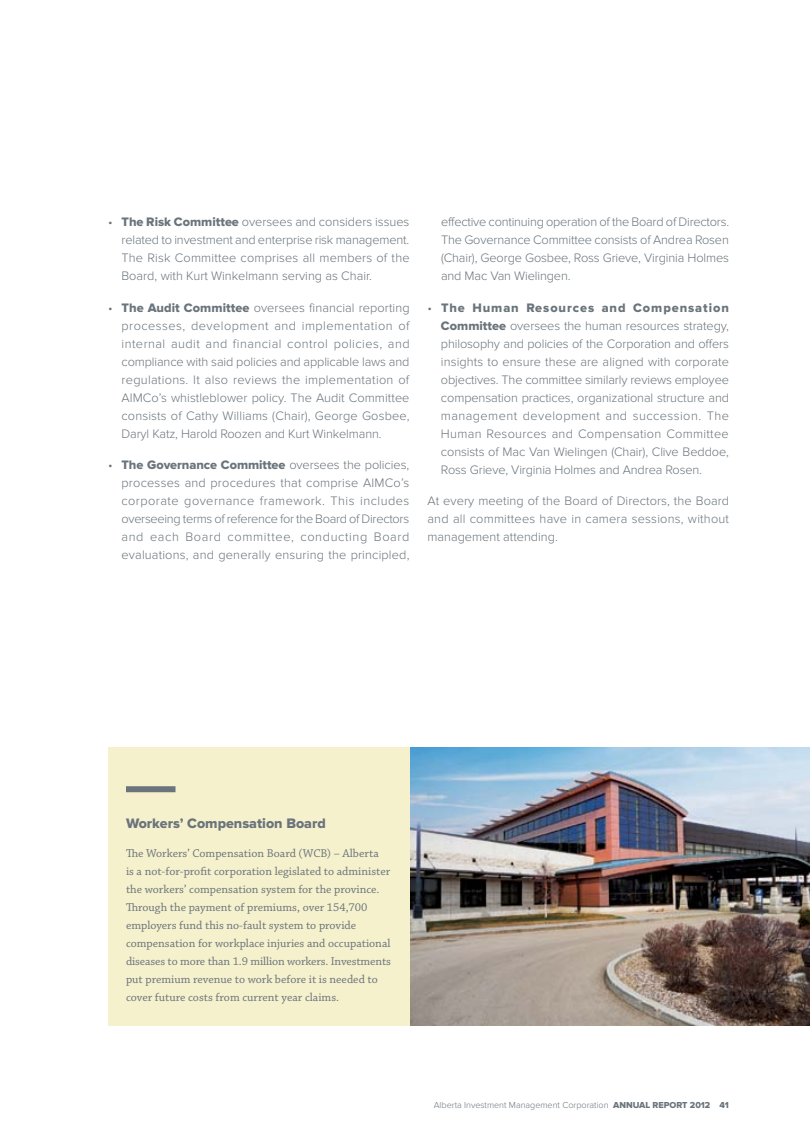
<style>
.page{position:relative;width:810px;height:1134px;background:#fff}
.page>*{position:absolute;margin:0;border:0;box-sizing:border-box;transform-origin:0 0}
.t1{font:14.25px "Proxima Nova Extrabld";color:#6a747b}
.t2{font:300 12.75px/18px "Proxima Nova";color:#6a747b;text-align:justify}
.t3{font:12.75px "Proxima Nova Extrabld";letter-spacing:-.005em;color:#6a747b}
.t4{font:12.75px "Proxima Nova Extrabld";letter-spacing:.075em;color:#6a747b}
.t5{font:12px/18px "Chaparral Pro";color:#6a747b}
.t6{font:300 9px "Proxima Nova";color:#6a747b}
.s1{font-family:"Proxima Nova Extrabld";font-weight:400}
.s2{font-family:"Proxima Nova";font-weight:300}
</style>
<div class="page">
<img style="left:410px;top:747px;width:400px;height:279px">
<div style="left:108px;top:747px;width:302px;height:279px;background:#f6f1cd"></div>
<div style="left:126px;top:786px;width:50px;height:6px;background:#6a747b"></div>
<p class="t2" style="left:122px;top:213px;width:290px;text-indent:-14px">• <span class="s1">The Risk Committee</span> oversees and considers issues related to investment and enterprise risk management.<br>The Risk Committee comprises all members of the Board, with Kurt Winkelmann serving as Chair.</p>
<p class="t2" style="left:122px;top:298px;width:290px;text-indent:-14px">• <span class="s1">The Audit Committee</span> oversees financial reporting processes, development and implementation of internal audit and financial control policies, and compliance with said policies and applicable laws and regulations. It also reviews the implementation of AIMCo’s whistleblower policy. The Audit Committee consists of Cathy Williams (Chair), George Gosbee, Daryl Katz, Harold Roozen and Kurt Winkelmann.</p>
<p class="t3" style="left:108px;top:458px;width:303px"><span class="s2">•</span> The Governance Committee <span class="s2">oversees the policies,</span></p>
<p class="t2" style="left:122px;top:474px;width:290px">processes and procedures that comprise AIMCo’s corporate governance framework. This includes overseeing terms of reference for the Board of Directors and each Board committee, conducting Board evaluations, and generally ensuring the principled,</p>
<p class="t2" style="left:441px;top:213px;width:290px">effective continuing operation of the Board of Directors.<br>The Governance Committee consists of Andrea Rosen (Chair), George Gosbee, Ross Grieve, Virginia Holmes and Mac Van Wielingen.</p>
<p class="t4" style="left:428px;top:300px;width:303px"><span class="s2">•</span> The Human Resources and Compensation</p>
<p class="t2" style="left:441px;top:317px;width:290px"><span class="s1">Committee</span> oversees the human resources strategy, philosophy and policies of the Corporation and offers insights to ensure these are aligned with corporate objectives. The committee similarly reviews employee compensation practices, organizational structure and management development and succession. The Human Resources and Compensation Committee consists of Mac Van Wielingen (Chair), Clive Beddoe, Ross Grieve, Virginia Holmes and Andrea Rosen.</p>
<p class="t2" style="left:427px;top:492px;width:303px">At every meeting of the Board of Directors, the Board and all committees have in camera sessions, without management attending.</p>
<p class="t1" style="left:126px;top:815px;width:201px">Workers’ Compensation Board</p>
<p class="t5" style="left:126px;top:844px;width:267px">The Workers’ Compensation Board (WCB) – Alberta<br>is a not-for-profit corporation legislated to administer the workers’ compensation system for the province.<br>Through the payment of premiums, over 154,700 employers fund this no-fault system to provide compensation for workplace injuries and occupational diseases to more than 1.9 million workers. Investments put premium revenue to work before it is needed to cover future costs from current year claims.</p>
<p class="t6" style="left:434px;top:1099px;width:297px">Alberta Investment Management Corporation <span class="s1">Annual Report 2012 41</span></p>
</div>
